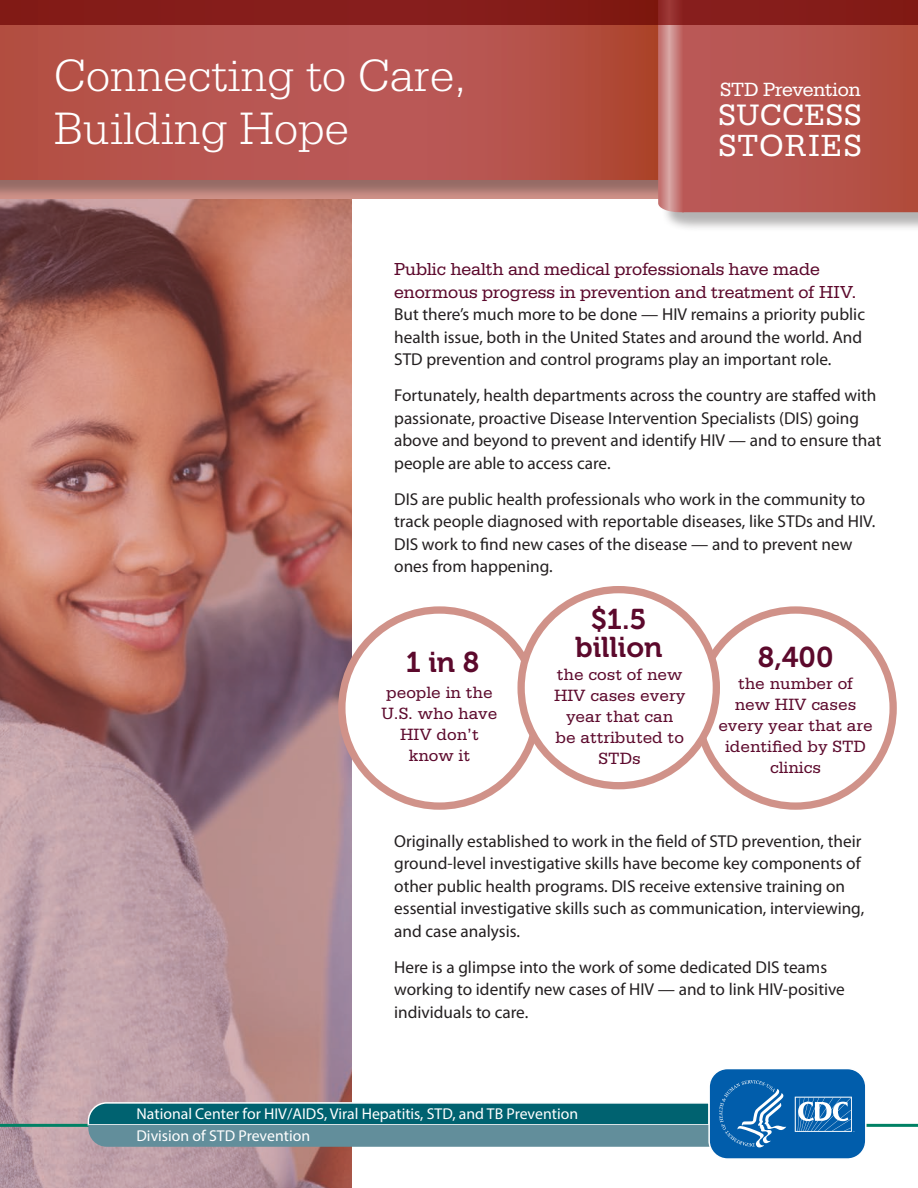
<style>
.page{position:relative;width:918px;height:1188px;background:#fff}
.page>*{position:absolute;margin:0;border:0;box-sizing:border-box;transform-origin:0 0}
.t1{font:300 48px/52.5px "Serifa";color:#fff}
.t2{font:31.65px "Serifa";letter-spacing:.04em;color:#fff}
.t3{font:30.6px "Serifa";letter-spacing:.025em;color:#fff}
.t4{font:28.5px/28.5px "Museo 700";color:#5c092c;text-align:center}
.t5{font:19.8px "Serifa";letter-spacing:-.01em;color:#fff}
.t6{font:18px/22.5px "Serifa";color:#5c092c}
.t7{font:17.25px/22.5px "Myriad Pro";color:#231f20}
.t8{font:17.25px/21px "Serifa";color:#5c092c;text-align:center}
.t9{font:15.75px/21.9px "Myriad Pro";color:#fff}
</style>
<div class="page">
<svg style="left:0;top:232px;width:352px;height:956px;background:#b07e7b"></svg>
<div style="left:0;top:0;width:918px;height:232px;background:#231f20;opacity:.34"></div>
<svg style="left:0;top:26px;width:658px;height:153px;background:#b5524a"></svg>
<svg style="left:658px;top:26px;width:260px;height:186px;background:#b85851"></svg>
<hr style="left:0;top:1124px;width:918px;height:3px;background:#008164">
<div style="left:0;top:0;width:918px;height:26px;background:#851d1a"></div>
<div style="left:694px;top:606px;width:203px;height:204px;border:7px solid #d09289;border-radius:50%"></div>
<div style="left:342px;top:610px;width:195px;height:196px;background:#fff;border-radius:50%"></div>
<div style="left:338px;top:606px;width:203px;height:204px;border:7px solid #d09289;border-radius:50%"></div>
<div style="left:521px;top:590px;width:195px;height:196px;background:#fff;border-radius:50%"></div>
<div style="left:517px;top:586px;width:203px;height:203px;border:7px solid #d09289;border-radius:50%"></div>
<svg style="left:87px;top:1067px;width:780px;height:94px"></svg>
<h1 class="t1" style="left:54px;top:50px;width:414px">Connecting to Care,<br>Building Hope</h1>
<p class="t5" style="left:720px;top:79px;width:142px">STD Prevention</p>
<p class="t3" style="left:718px;top:98px;width:145px">SUCCESS</p>
<p class="t2" style="left:718px;top:128px;width:145px">STORIES</p>
<p class="t6" style="left:394px;top:258px;width:464px">Public health and medical professionals have made enormous progress in prevention and treatment of HIV.</p>
<p class="t7" style="left:394px;top:303px;width:472px">But there’s much more to be done — HIV remains a priority public health issue, both in the United States and around the world. And<br>STD prevention and control programs play an important role.</p>
<p class="t7" style="left:394px;top:384px;width:489px">Fortunately, health departments across the country are staffed with passionate, proactive Disease Intervention Specialists (DIS) going above and beyond to prevent and identify HIV — and to ensure that people are able to access care.</p>
<p class="t7" style="left:394px;top:487px;width:483px">DIS are public health professionals who work in the community to track people diagnosed with reportable diseases, like STDs and HIV.<br>DIS work to find new cases of the disease — and to prevent new ones from happening.</p>
<p class="t4" style="left:406px;top:648px;width:75px">1 in 8</p>
<p class="t8" style="left:381px;top:682px;width:118px">people in the<br>U.S. who have<br>HIV don’t know it</p>
<p class="t4" style="left:575px;top:605px;width:89px">$1.5 billion</p>
<p class="t8" style="left:554px;top:664px;width:133px">the cost of new<br>HIV cases every year that can be attributed to<br>STDs</p>
<p class="t4" style="left:758px;top:644px;width:77px">8,400</p>
<p class="t8" style="left:718px;top:673px;width:156px">the number of new HIV cases every year that are identified by STD clinics</p>
<p class="t7" style="left:394px;top:829px;width:472px">Originally established to work in the field of STD prevention, their ground-level investigative skills have become key components of other public health programs. DIS receive extensive training on essential investigative skills such as communication, interviewing, and case analysis.</p>
<p class="t7" style="left:394px;top:955px;width:452px">Here is a glimpse into the work of some dedicated DIS teams working to identify new cases of HIV — and to link HIV-positive individuals to care.</p>
<p class="t9" style="left:137px;top:1103px;width:443px">National Center for HIV/AIDS, Viral Hepatitis, STD, and TB Prevention<br>Division of STD Prevention</p>
</div>
